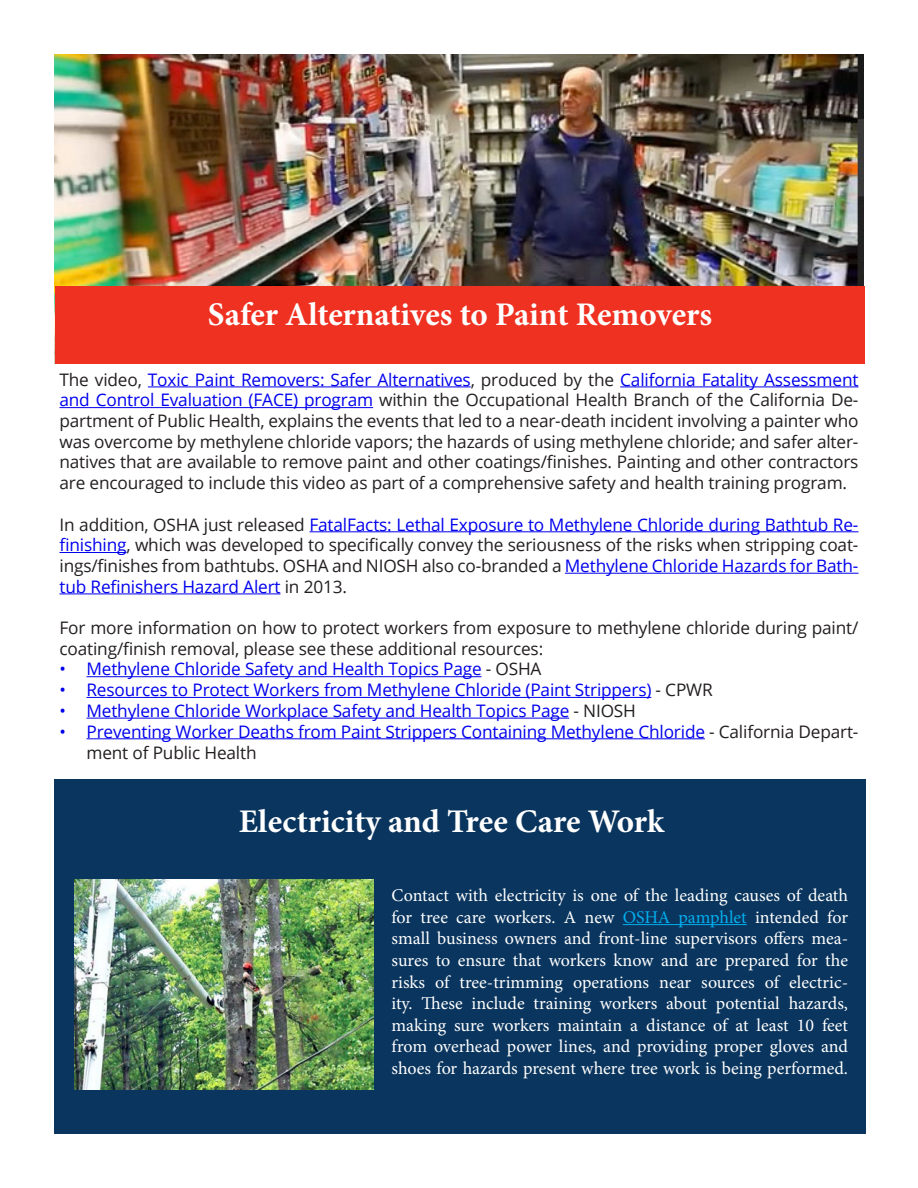
<style>
.page{position:relative;width:918px;height:1188px;background:#fff}
.page>*{position:absolute;margin:0;border:0;box-sizing:border-box;transform-origin:0 0}
.t1{font:700 33px "Minion Pro";letter-spacing:-.005em;color:#fff}
.t2{font:18px/21.6px "Minion Pro";letter-spacing:-.005em;color:#fff;text-align:justify}
.t3{font:17.25px/20.7px "Open Sans";letter-spacing:-.01em;color:#231f20;text-align:justify}
.t4{font:17.25px/21.6px "Open Sans";letter-spacing:-.01em;color:#00e}
.s1{color:#00e}
.s2{color:#231f20}
.s3{color:#00aeef}
</style>
<div class="page">
<hr style="left:148px;top:386px;width:323px;height:1px;background:#00e">
<hr style="left:620px;top:386px;width:239px;height:1px;background:#00e">
<hr style="left:59px;top:407px;width:314px;height:1px;background:#00e">
<hr style="left:309px;top:531px;width:550px;height:1px;background:#00e">
<hr style="left:59px;top:552px;width:67px;height:1px;background:#00e">
<hr style="left:565px;top:573px;width:294px;height:1px;background:#00e">
<hr style="left:59px;top:593px;width:221px;height:1px;background:#00e">
<hr style="left:86px;top:676px;width:396px;height:1px;background:#00e">
<hr style="left:86px;top:697px;width:565px;height:1px;background:#00e">
<hr style="left:86px;top:718px;width:483px;height:1px;background:#00e">
<hr style="left:86px;top:738px;width:619px;height:1px;background:#00e">
<img style="left:54px;top:54px;width:810px;height:309px">
<div style="left:54px;top:780px;width:812px;height:354px;background:#0a355e"></div>
<img style="left:74px;top:879px;width:300px;height:211px">
<hr style="left:623px;top:924px;width:124px;height:1px;background:#00aeef">
<div style="left:55px;top:286px;width:809px;height:78px;background:#ef3122"></div>
<p class="t1" style="left:208px;top:292px;width:506px">Safer Alternatives to Paint Removers</p>
<p class="t3" style="left:59px;top:369px;width:801px">The video, <span class="s1">Toxic Paint Removers: Safer Alternatives</span>, produced by the <span class="s1">California Fatality Assessment and Control Evaluation (FACE) program</span> within the Occupational Health Branch of the California De&shy;partment of Public Health, explains the events that led to a near-death incident involving a painter who was overcome by methylene chloride vapors; the hazards of using methylene chloride; and safer alter&shy;natives that are available to remove paint and other coatings/finishes. Painting and other contractors are encouraged to include this video as part of a comprehensive safety and health training program.</p>
<p class="t3" style="left:59px;top:513px;width:801px">In addition, OSHA just released <span class="s1">FatalFacts: Lethal Exposure to Methylene Chloride during Bathtub Re&shy;finishing</span>, which was developed to specifically convey the seriousness of the risks when stripping coat&shy;ings/finishes from bathtubs. OSHA and NIOSH also co-branded a <span class="s1">Methylene Chloride Hazards for Bath&shy;tub Refinishers Hazard Alert</span> in 2013.</p>
<p class="t3" style="left:59px;top:617px;width:800px">For more information on how to protect workers from exposure to methylene chloride during paint/ coating/finish removal, please see these additional resources:</p>
<p class="t4" style="left:59px;top:658px;width:484px">• Methylene Chloride Safety and Health Topics Page <span class="s2">- OSHA</span></p>
<p class="t4" style="left:59px;top:679px;width:655px">• Resources to Protect Workers from Methylene Chloride (Paint Strippers) <span class="s2">- CPWR</span></p>
<p class="t4" style="left:59px;top:699px;width:578px">• Methylene Chloride Workplace Safety and Health Topics Page <span class="s2">- NIOSH</span></p>
<p class="t4" style="left:86px;top:720px;width:774px;text-indent:-27px">• Preventing Worker Deaths from Paint Strippers Containing Methylene Chloride <span class="s2">- California Depart&shy;ment of Public Health</span></p>
<p class="t1" style="left:239px;top:798px;width:427px">Electricity and Tree Care Work</p>
<p class="t2" style="left:392px;top:885px;width:458px">Contact with electricity is one of the leading causes of death for tree care workers. A new <span class="s3">OSHA pamphlet</span> intended for small business owners and front-line supervisors offers mea&shy;sures to ensure that workers know and are prepared for the risks of tree-trimming operations near sources of electric&shy;ity. These include training workers about potential hazards, making sure workers maintain a distance of at least 10 feet from overhead power lines, and providing proper gloves and shoes for hazards present where tree work is being performed.</p>
</div>
